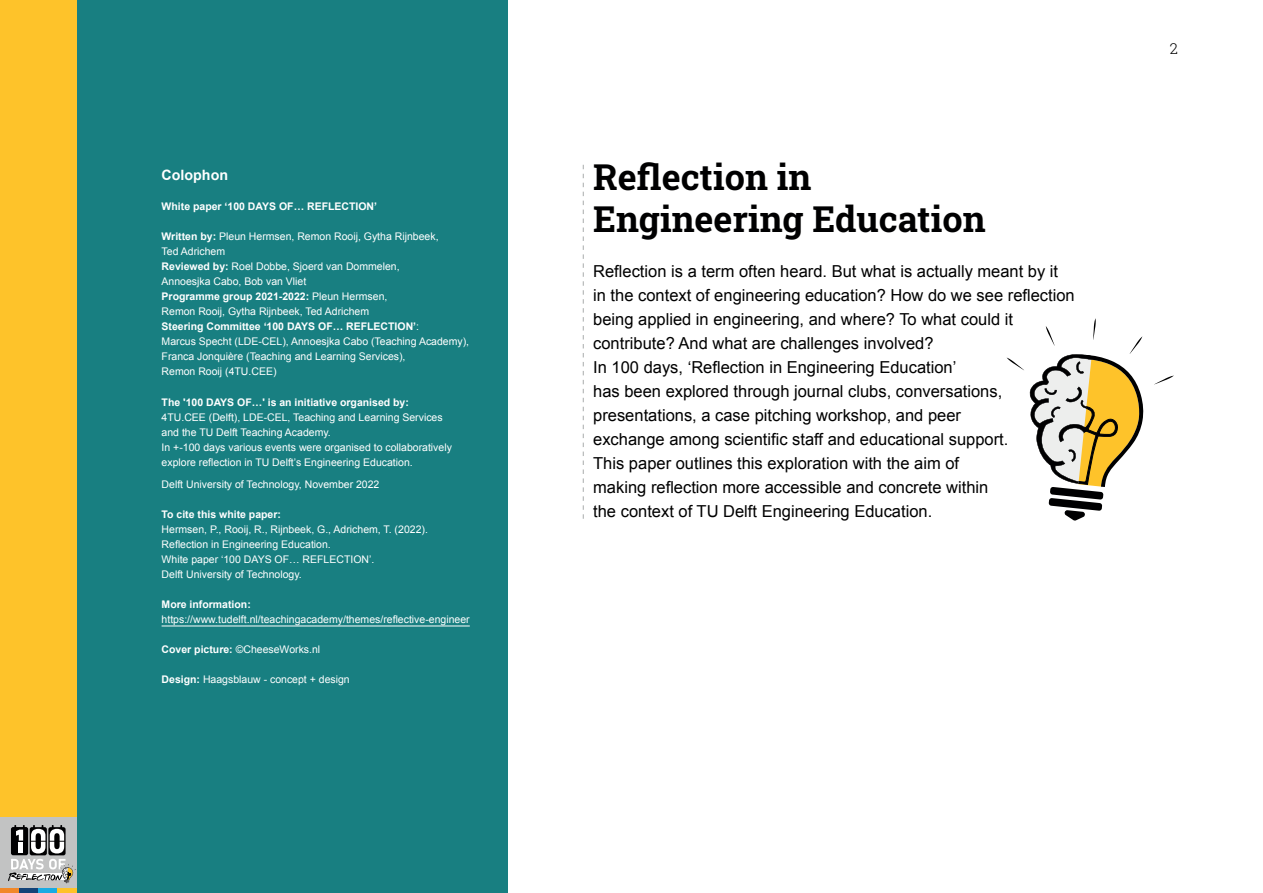
<style>
.page{position:relative;width:1263px;height:893px;background:#fff}
.page>*{position:absolute;margin:0;border:0;box-sizing:border-box;transform-origin:0 0}
.t1{font:700 36px/42px "Roboto Slab";color:#000001}
.t2{font:16.5px/24px "Arial";color:#000001}
.t3{font:300 15px "Roboto Slab";color:#000001}
.t4{font:700 14.25px "Arial";color:#fff}
.t5{font:10.5px/15px "Arial";color:#fff}
.t6{font:700 10.5px "Arial";color:#fff}
.s1{font-weight:700}
</style>
<div class="page">
<div style="left:0;top:816px;width:77px;height:77px;background:#c2c3c3"></div>
<div style="left:0;top:888px;width:19px;height:5px;background:#f18829"></div>
<div style="left:19px;top:888px;width:19px;height:5px;background:#134378"></div>
<div style="left:38px;top:888px;width:19px;height:5px;background:#19abe3"></div>
<div style="left:57px;top:888px;width:20px;height:5px;background:#fec229"></div>
<svg style="left:8px;top:859px;width:68px;height:24px"></svg>
<svg style="left:30px;top:827px;width:17px;height:28px"></svg>
<svg style="left:48px;top:827px;width:18px;height:28px"></svg>
<div style="left:11px;top:827px;width:17px;height:28px;background:#000001;border-radius:2px"></div>
<svg style="left:31px;top:825px;width:33px;height:28px"></svg>
<svg style="left:14px;top:825px;width:11px;height:16px"></svg>
<hr style="left:19px;top:841px;width:4px;height:11px;background:#fff">
<div style="left:77px;top:0;width:430px;height:893px;background:#187f81"></div>
<div style="left:0;top:0;width:77px;height:816px;background:#fec32a"></div>
<hr style="left:162px;top:626px;width:308px;height:1px;background:#fff">
<svg style="left:583px;top:165px;width:1px;height:354px"></svg>
<svg style="left:1155px;top:376px;width:19px;height:8px"></svg>
<svg style="left:1007px;top:318px;width:137px;height:203px"></svg>
<h3 class="t4" style="left:162px;top:165px;width:68px">Colophon</h3>
<p class="t6" style="left:162px;top:200px;width:217px">White paper ‘100 DAYS OF… REFLECTION’</p>
<p class="t5" style="left:162px;top:229px;width:309px"><span class="s1">Written by:</span> Pleun Hermsen, Remon Rooij, Gytha Rijnbeek,<br>Ted Adrichem<br><span class="s1">Reviewed by:</span> Roel Dobbe, Sjoerd van Dommelen,<br>Annoesjka Cabo, Bob van Vliet<br><span class="s1">Programme group 2021-2022:</span> Pleun Hermsen,<br>Remon Rooij, Gytha Rijnbeek, Ted Adrichem<br><span class="s1">Steering Committee ‘100 DAYS OF… REFLECTION’</span>:<br>Marcus Specht (LDE-CEL), Annoesjka Cabo (Teaching Academy), Franca Jonquière (Teaching and Learning Services),<br>Remon Rooij (4TU.CEE)</p>
<p class="t6" style="left:162px;top:395px;width:249px">The '100 DAYS OF…' is an initiative organised by:</p>
<p class="t5" style="left:162px;top:409px;width:292px">4TU.CEE (Delft), LDE-CEL, Teaching and Learning Services and the TU Delft Teaching Academy.<br>In +-100 days various events were organised to collaboratively explore reflection in TU Delft’s Engineering Education.</p>
<p class="t5" style="left:162px;top:477px;width:219px">Delft University of Technology, November 2022</p>
<p class="t6" style="left:162px;top:507px;width:121px">To cite this white paper:</p>
<p class="t5" style="left:162px;top:522px;width:268px">Hermsen, P., Rooij, R., Rijnbeek, G., Adrichem, T. (2022).<br>Reflection in Engineering Education.<br>White paper ‘100 DAYS OF… REFLECTION’.<br>Delft University of Technology.</p>
<p class="t6" style="left:162px;top:597px;width:91px">More information:</p>
<p class="t5" style="left:162px;top:612px;width:310px">https://www.tudelft.nl/teachingacademy/themes/reflective-engineer</p>
<p class="t5" style="left:162px;top:642px;width:160px"><span class="s1">Cover picture:</span> ©CheeseWorks.nl</p>
<p class="t5" style="left:162px;top:672px;width:190px"><span class="s1">Design:</span> Haagsblauw - concept + design</p>
<h1 class="t1" style="left:593px;top:155px;width:394px">Reflection in<br>Engineering Education</h1>
<p class="t2" style="left:593px;top:260px;width:483px">Reflection is a term often heard. But what is actually meant by it in the context of engineering education? How do we see reflection being applied in engineering, and where? To what could it contribute? And what are challenges involved?<br>In 100 days, ‘Reflection in Engineering Education’<br>has been explored through journal clubs, conversations, presentations, a case pitching workshop, and peer<br>exchange among scientific staff and educational support.<br>This paper outlines this exploration with the aim of<br>making reflection more accessible and concrete within<br>the context of TU Delft Engineering Education.</p>
<h3 class="t3" style="left:1170px;top:38px;width:10px">2</h3>
</div>
